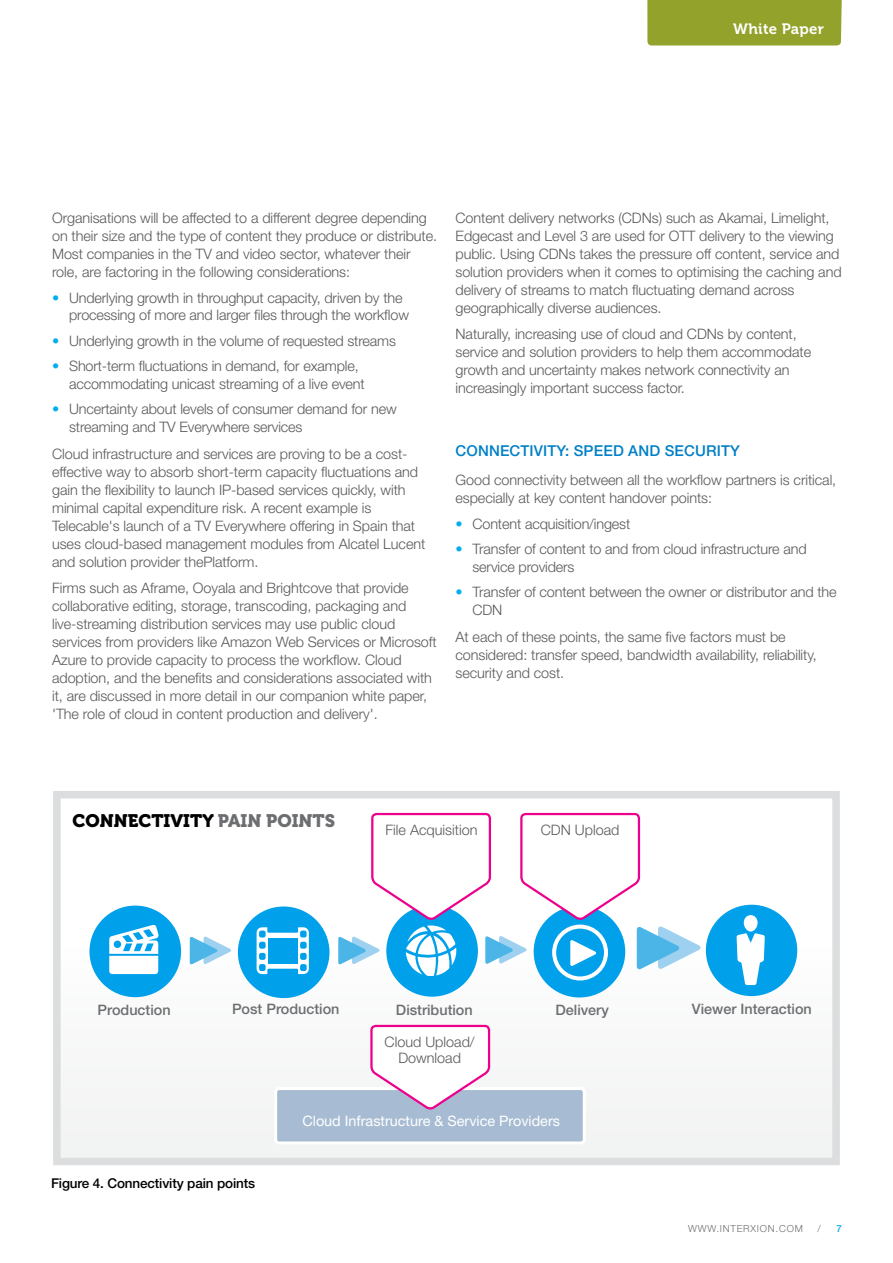
<style>
.page{position:relative;width:893px;height:1263px;background:#fff}
.page>*{position:absolute;margin:0;border:0;box-sizing:border-box;transform-origin:0 0}
.t1{font:18px "Museo 900";color:#000}
.t2{font:500 15px "Helvetica Neue LT Std";letter-spacing:.01em;color:#0080c6}
.t3{font:15px "Museo 700";letter-spacing:.02em;color:#fff}
.t4{font:300 14.4px/18px "Helvetica Neue LT Std";letter-spacing:-.005em;color:#58595b}
.t5{font:500 14.4px "Helvetica Neue LT Std";color:#6d6e71}
.t6{font:14.4px "Helvetica Neue LT Std";color:#fff}
.t7{font:500 13.5px "Helvetica Neue LT Std";letter-spacing:-.01em;color:#000}
.t8{font:300 9.75px "Helvetica Neue LT Std";letter-spacing:.08em;color:#6d6e71}
.t9{font:500 9.75px "Helvetica Neue LT Std";color:#00aeef}
.s1{color:#00aeef}
.s2{color:#6d6e71}
</style>
<div class="page">
<div style="left:647px;top:0;width:195px;height:45px;background:#93a22a"></div>
<div style="left:57px;top:795px;width:779px;height:366px;background:#f9f9fa"></div>
<div style="left:53px;top:791px;width:787px;height:374px;border:8px solid #dcddde"></div>
<div style="left:276px;top:1088px;width:308px;height:55px;background:#a7bcd3;border-radius:3px"></div>
<div style="left:274px;top:1087px;width:312px;height:57px;border:3px solid #fff;border-radius:3px"></div>
<div style="left:238px;top:906px;width:91px;height:92px;background:#00a0eb;border-radius:50%"></div>
<svg style="left:257px;top:927px;width:52px;height:47px"></svg>
<div style="left:268px;top:938px;width:29px;height:25px;background:#00a0eb"></div>
<div style="left:89px;top:905px;width:92px;height:92px;background:#00a0eb;border-radius:50%"></div>
<svg style="left:109px;top:924px;width:50px;height:50px"></svg>
<div style="left:534px;top:906px;width:91px;height:91px;background:#00a0eb;border-radius:50%"></div>
<div style="left:552px;top:924px;width:56px;height:56px;border:4px solid #fff;border-radius:50%"></div>
<div style="left:386px;top:905px;width:92px;height:92px;background:#00a0eb;border-radius:50%"></div>
<div style="left:706px;top:905px;width:91px;height:91px;background:#00a0eb;border-radius:50%"></div>
<svg style="left:737px;top:933px;width:28px;height:52px"></svg>
<div style="left:744px;top:915px;width:14px;height:16px;background:#fff;border-radius:50%"></div>
<svg style="left:190px;top:936px;width:41px;height:29px"></svg>
<svg style="left:338px;top:812px;width:362px;height:164px"></svg>
<svg style="left:369px;top:1024px;width:122px;height:86px"></svg>
<p class="t3" style="left:733px;top:21px;width:92px">White Paper</p>
<p class="t4" style="left:52px;top:208px;width:387px">Organisations will be affected to a different degree depending on their size and the type of content they produce or distribute.<br>Most companies in the TV and video sector, whatever their role, are factoring in the following considerations:</p>
<p class="t4" style="left:69px;top:289px;width:341px;line-height:17.2px;text-indent:-17px"><span class="s1">•</span> Underlying growth in throughput capacity, driven by the processing of more and larger files through the workflow</p>
<p class="t4" style="left:52px;top:331px;width:345px"><span class="s1">•</span> Underlying growth in the volume of requested streams</p>
<p class="t4" style="left:69px;top:357px;width:297px;line-height:17.2px;text-indent:-17px"><span class="s1">•</span> Short-term fluctuations in demand, for example, accommodating unicast streaming of a live event</p>
<p class="t4" style="left:69px;top:400px;width:329px;text-indent:-17px"><span class="s1">•</span> Uncertainty about levels of consumer demand for new streaming and TV Everywhere services</p>
<p class="t4" style="left:52px;top:444px;width:375px">Cloud infrastructure and services are proving to be a cost&shy;effective way to absorb short-term capacity fluctuations and gain the flexibility to launch IP-based services quickly, with minimal capital expenditure risk. A recent example is Telecable's launch of a TV Everywhere offering in Spain that uses cloud-based management modules from Alcatel Lucent and solution provider thePlatform.</p>
<p class="t4" style="left:52px;top:579px;width:386px">Firms such as Aframe, Ooyala and Brightcove that provide collaborative editing, storage, transcoding, packaging and live-streaming distribution services may use public cloud services from providers like Amazon Web Services or Microsoft Azure to provide capacity to process the workflow. Cloud adoption, and the benefits and considerations associated with it, are discussed in more detail in our companion white paper, 'The role of cloud in content production and delivery'.</p>
<p class="t4" style="left:455px;top:208px;width:388px">Content delivery networks (CDNs) such as Akamai, Limelight, Edgecast and Level 3 are used for OTT delivery to the viewing public. Using CDNs takes the pressure off content, service and solution providers when it comes to optimising the caching and delivery of streams to match fluctuating demand across geographically diverse audiences.</p>
<p class="t4" style="left:455px;top:325px;width:357px">Naturally, increasing use of cloud and CDNs by content, service and solution providers to help them accommodate growth and uncertainty makes network connectivity an increasingly important success factor.</p>
<p class="t2" style="left:455px;top:442px;width:286px">Connectivity: speed and security</p>
<p class="t4" style="left:455px;top:470px;width:382px">Good connectivity between all the workflow partners is critical, especially at key content handover points:</p>
<p class="t4" style="left:455px;top:514px;width:176px"><span class="s1">•</span> Content acquisition/ingest</p>
<p class="t4" style="left:472px;top:540px;width:336px;line-height:17.2px;text-indent:-17px"><span class="s1">•</span> Transfer of content to and from cloud infrastructure and service providers</p>
<p class="t4" style="left:472px;top:583px;width:366px;text-indent:-17px"><span class="s1">•</span> Transfer of content between the owner or distributor and the<br>CDN</p>
<p class="t4" style="left:455px;top:627px;width:363px">At each of these points, the same five factors must be considered: transfer speed, bandwidth availability, reliability, security and cost.</p>
<p class="t1" style="left:73px;top:810px;width:263px">CONNECTIVITY <span class="s2">PAIN POINTS</span></p>
<p class="t4" style="left:385px;top:820px;width:94px">File Acquisition</p>
<p class="t4" style="left:541px;top:820px;width:80px">CDN Upload</p>
<p class="t5" style="left:98px;top:1001px;width:75px">Production</p>
<p class="t5" style="left:232px;top:1000px;width:109px">Post Production</p>
<p class="t5" style="left:396px;top:1001px;width:78px">Distribution</p>
<p class="t5" style="left:555px;top:1001px;width:55px">Delivery</p>
<p class="t5" style="left:692px;top:1000px;width:121px">Viewer I nteraction</p>
<p class="t4" style="left:385px;top:1033px;width:92px;line-height:15.8px;text-align:center">Cloud Upload/<br>Download</p>
<p class="t7" style="left:51px;top:1175px;width:206px">Figure 4. Connectivity pain points</p>
<p class="t6" style="left:302px;top:1112px;width:259px">Cloud Infrastructure &amp; Service Providers</p>
<p class="t8" style="left:688px;top:1223px;width:116px">WWW.INTERXION.COM</p>
<p class="t8" style="left:818px;top:1223px;width:5px">/</p>
<p class="t9" style="left:836px;top:1223px;width:7px">7</p>
</div>
